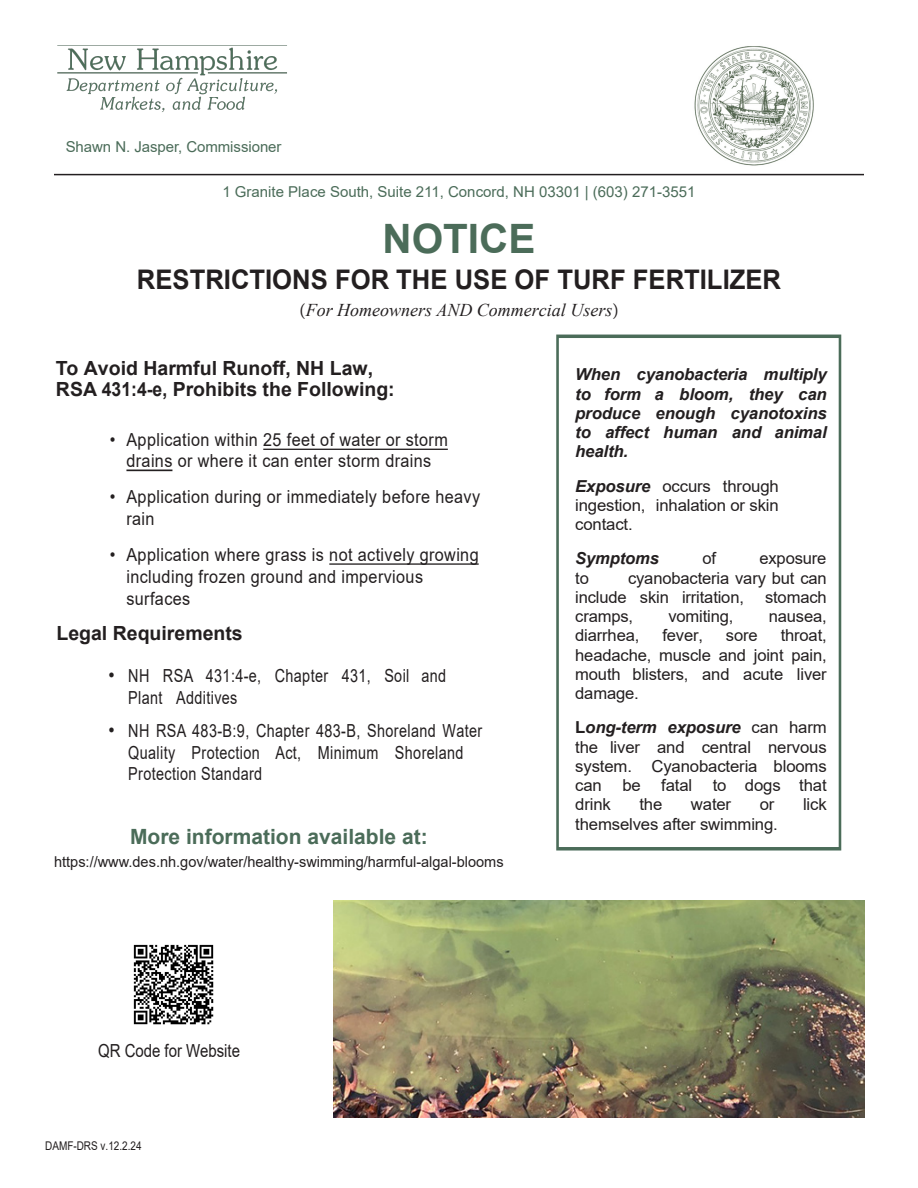
<style>
.page{position:relative;width:918px;height:1188px;background:#fff}
.page>*{position:absolute;margin:0;border:0;box-sizing:border-box;transform-origin:0 0}
.t1{font:700 40.5px "Arial";color:#4b6c59}
.t2{font:700 27px "Arial";color:#231f20;scale:.95 1}
.t3{font:700 21px "Arial";color:#4b6c59}
.t4{font:700 19.5px/21.1px "Arial";color:#231f20}
.t5{font:18px/22px "Arial";letter-spacing:.025em;color:#231f20;scale:.9 1}
.t6{font:18px/21.5px "Arial";letter-spacing:.025em;color:#231f20;scale:.8 1}
.t7{font:italic 18px "Times New Roman";color:#231f20}
.t8{font:18px "Arial";color:#231f20;scale:.83 1}
.t9{font:16.5px/19.2px "Arial";letter-spacing:-.01em;color:#231f20;text-align:justify}
.t10{font:italic 700 16.5px/19.2px "Arial";letter-spacing:-.01em;color:#231f20;text-align:justify}
.t11{font:15px "Arial";color:#4b6c59}
.t12{font:15px "Arial";color:#231f20}
.t13{font:12px "Arial";color:#221e1f;scale:.83 1}
.s1{font-family:"Minion Pro";font-style:normal}
.s2{font-style:inherit}
.s3{font-size:19.65px}
.s4{font-weight:700;font-style:italic}
.s5{font-weight:700}
</style>
<div class="page">
<div style="left:556px;top:335px;width:285px;height:515px;border:3px solid #4b6c59"></div>
<img style="left:133px;top:944px;width:81px;height:81px">
<img style="left:334px;top:900px;width:530px;height:218px">
<img style="left:58px;top:47px;width:229px;height:65px">
<img style="left:688px;top:46px;width:133px;height:128px">
<hr style="left:54px;top:174px;width:810px;height:1px;background:#231f20">
<hr style="left:263px;top:449px;width:185px;height:1px;background:#231f20">
<hr style="left:126px;top:470px;width:46px;height:1px;background:#231f20">
<hr style="left:329px;top:563px;width:150px;height:2px;background:#231f20">
<p class="t11" style="left:66px;top:136px;width:217px">Shawn N. Jasper, Commissioner</p>
<p class="t11" style="left:222px;top:181px;width:475px">1 Granite Place South, Suite 211, Concord, NH 03301 | (603) 271-3551</p>
<h1 class="t1" style="left:382px;top:210px;width:155px">NOTICE</h1>
<h2 class="t2" style="left:137px;top:261px;width:680px">RESTRICTIONS FOR THE USE OF TURF FERTILIZER</h2>
<p class="t7" style="left:299px;top:298px;width:321px"><span class="s1">(</span>For Homeowners AND Commercial <span class="s2">U</span>sers<span class="s1">)</span></p>
<p class="t4" style="left:56px;top:357px;width:340px">To <span class="s2">A</span>void <span class="s2">H</span>armful <span class="s2">R</span>unoff, NH L<span class="s2">aw,<br></span>RSA 431:4-e<span class="s2">, P</span>rohibits the <span class="s2">F</span>ollowing:</p>
<p class="t5" style="left:110px;top:429px;width:377px;line-height:21px;text-align:center"><span class="s2">•</span> Application within 25 feet of water or storm drains or where it can enter storm drains</p>
<p class="t5" style="left:126px;top:486px;width:394px;line-height:21.6px;text-indent:-16px"><span class="s2">•</span> Application during or immediately before heavy rain</p>
<p class="t5" style="left:126px;top:543px;width:393px;text-indent:-16px"><span class="s2">•</span> Application where grass is not actively growing including frozen ground and impervious surfaces</p>
<p class="t4" style="left:56px;top:623px;width:188px">Legal Requirements</p>
<p class="t6" style="left:128px;top:665px;width:399px;text-indent:-20px"><span class="s3">•</span> NH RSA 431:4-e, Chapter 431, Soil and<br>Plant Additives</p>
<p class="t6" style="left:128px;top:720px;width:444px;text-indent:-20px"><span class="s3">•</span> NH RSA 483-B:9, Chapter 483-B, Shoreland Water<br>Quality Protection Act, Minimum Shoreland<br>Protection Standard</p>
<p class="t3" style="left:130px;top:822px;width:299px">More information available at:</p>
<p class="t12" style="left:54px;top:851px;width:451px">https://www.des.nh.gov/water/healthy-swimming/harmful-algal-blooms</p>
<p class="t8" style="left:98px;top:1038px;width:173px">QR Code for Website</p>
<p class="t13" style="left:45px;top:1137px;width:118px">DAMF-DRS v.12.2.24</p>
<p class="t10" style="left:575px;top:365px;width:253px">When cyanobacteria multiply to form a bloom, they can produce enough cyanotoxins to affect human and animal health.</p>
<p class="t9" style="left:575px;top:476px;width:205px"><span class="s4">Exposure</span> occurs through ingestion, inhalation or skin contact.</p>
<p class="t10" style="left:575px;top:549px;width:85px">Symptoms</p>
<p class="t9" style="left:702px;top:549px;width:15px">of</p>
<p class="t9" style="left:759px;top:549px;width:69px">exposure</p>
<p class="t9" style="left:575px;top:568px;width:15px">to</p>
<p class="t9" style="left:575px;top:568px;width:253px;text-indent:53px">cyanobacteria vary but can include skin irritation,</p>
<p class="t9" style="left:765px;top:587px;width:63px">stomach</p>
<p class="t9" style="left:575px;top:607px;width:60px">cramps,</p>
<p class="t9" style="left:668px;top:607px;width:67px">vomiting,</p>
<p class="t9" style="left:769px;top:607px;width:60px">nausea,</p>
<p class="t9" style="left:575px;top:626px;width:66px">diarrhea,</p>
<p class="t9" style="left:662px;top:626px;width:42px">fever,</p>
<p class="t9" style="left:726px;top:626px;width:33px">sore</p>
<p class="t9" style="left:575px;top:626px;width:253px;text-indent:205px">throat, headache, muscle and joint pain, mouth blisters, and acute liver damage.</p>
<p class="t9" style="left:575px;top:718px;width:253px"><span class="s5">L</span><span class="s4">ong-term exposure</span> can harm the liver and central nervous system. Cyanobacteria blooms can be fatal to dogs that drink</p>
<p class="t9" style="left:639px;top:795px;width:24px">the</p>
<p class="t9" style="left:691px;top:795px;width:42px">water</p>
<p class="t9" style="left:760px;top:795px;width:16px">or</p>
<p class="t9" style="left:803px;top:795px;width:25px">lick</p>
<p class="t9" style="left:575px;top:814px;width:204px">themselves after swimming.</p>
</div>
